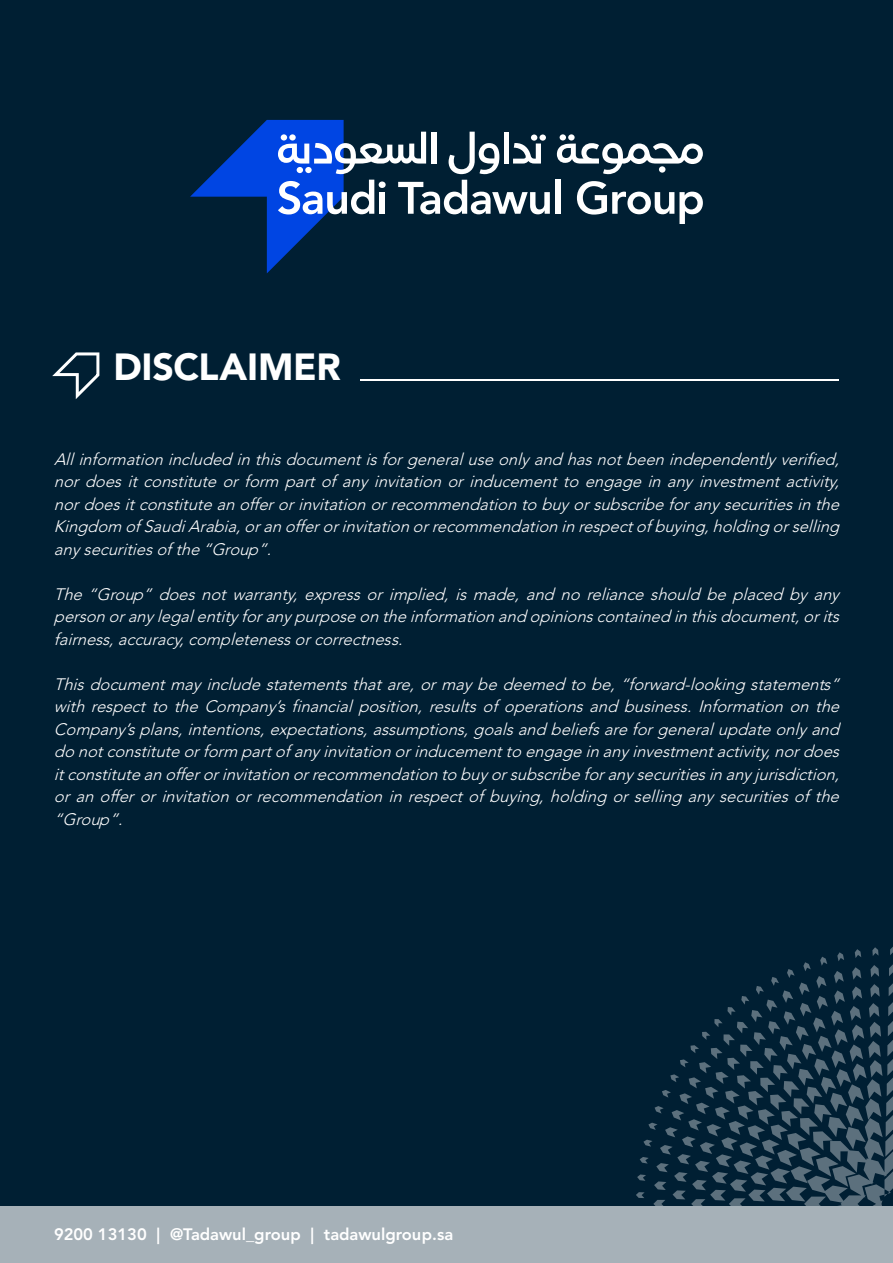
<style>
.page{position:relative;width:893px;height:1263px;background:#fff}
.page>*{position:absolute;margin:0;border:0;box-sizing:border-box;transform-origin:0 0}
.t1{font:900 37.5px "Avenir Arabic";letter-spacing:-.005em;color:#fff}
.t2{font:italic 300 16.5px/22.5px "Avenir Arabic";color:#fff;text-align:justify}
.t3{font:800 16.5px "Avenir Arabic";color:#fff}
</style>
<div class="page">
<div style="left:0;top:0;width:893px;height:1207px;background:#001f33"></div>
<svg style="left:557px;top:143px;width:146px;height:31px"></svg>
<div style="left:659px;top:166px;width:6px;height:7px;background:#fff;border-radius:50%"></div>
<svg style="left:568px;top:134px;width:7px;height:7px"></svg>
<div style="left:560px;top:134px;width:6px;height:7px;background:#fff;border-radius:50%"></div>
<svg style="left:190px;top:120px;width:360px;height:153px;background:#1e406c"></svg>
<div style="left:555px;top:180px;width:5px;height:34px;background:#fff"></div>
<svg style="left:577px;top:181px;width:126px;height:43px"></svg>
<svg style="left:52px;top:352px;width:47px;height:47px;background:#304959"></svg>
<hr style="left:360px;top:379px;width:479px;height:1px;background:#fff">
<svg style="left:636px;top:946px;width:257px;height:261px;background:#163244"></svg>
<div style="left:0;top:1207px;width:893px;height:56px;background:#a6b1b8"></div>
<h1 class="t1" style="left:113px;top:340px;width:229px">DISCLAIMER</h1>
<p class="t2" style="left:54px;top:448px;width:793px">Allinformationincludedinthisdocumentisforgeneraluseonlyandhasnotbeenindependentlyverified, nordoesitconstituteorform partofanyinvitationorinducementtoengageinanyinvestmentactivity, nordoesitconstituteanofferorinvitationorrecommendationtobuyorsubscribeforanysecuritiesinthe Kingdom ofSaudiArabia,oranofferorinvitationorrecommendationinrespectofbuying,holdingorselling anysecuritiesofthe“Group”.</p>
<p class="t2" style="left:54px;top:583px;width:793px">The“Group”doesnotwarranty,expressorimplied,ismade,andnorelianceshouldbeplacedbyany personoranylegalentityforanypurposeontheinformationandopinionscontainedinthisdocument,orits fairness,accuracy,completenessorcorrectness.</p>
<p class="t2" style="left:54px;top:673px;width:793px">Thisdocumentmayincludestatementsthatare,ormaybedeemedtobe,“forward-lookingstatements” withrespecttotheCompany’sfinancialposition,resultsofoperationsandbusiness.Informationonthe Company’splans,intentions,expectations,assumptions,goalsandbeliefsareforgeneralupdateonlyand donotconstituteorform partofanyinvitationorinducementtoengageinanyinvestmentactivity,nordoes itconstituteanofferorinvitationorrecommendationtobuyorsubscribeforanysecuritiesinanyjurisdiction, oranofferorinvitationorrecommendationinrespectofbuying,holdingorsellinganysecuritiesofthe “Group”.</p>
<p class="t3" style="left:54px;top:1222px;width:401px">9200 13130 | @Tadawul_group | tadawulgroup.sa</p>
</div>
